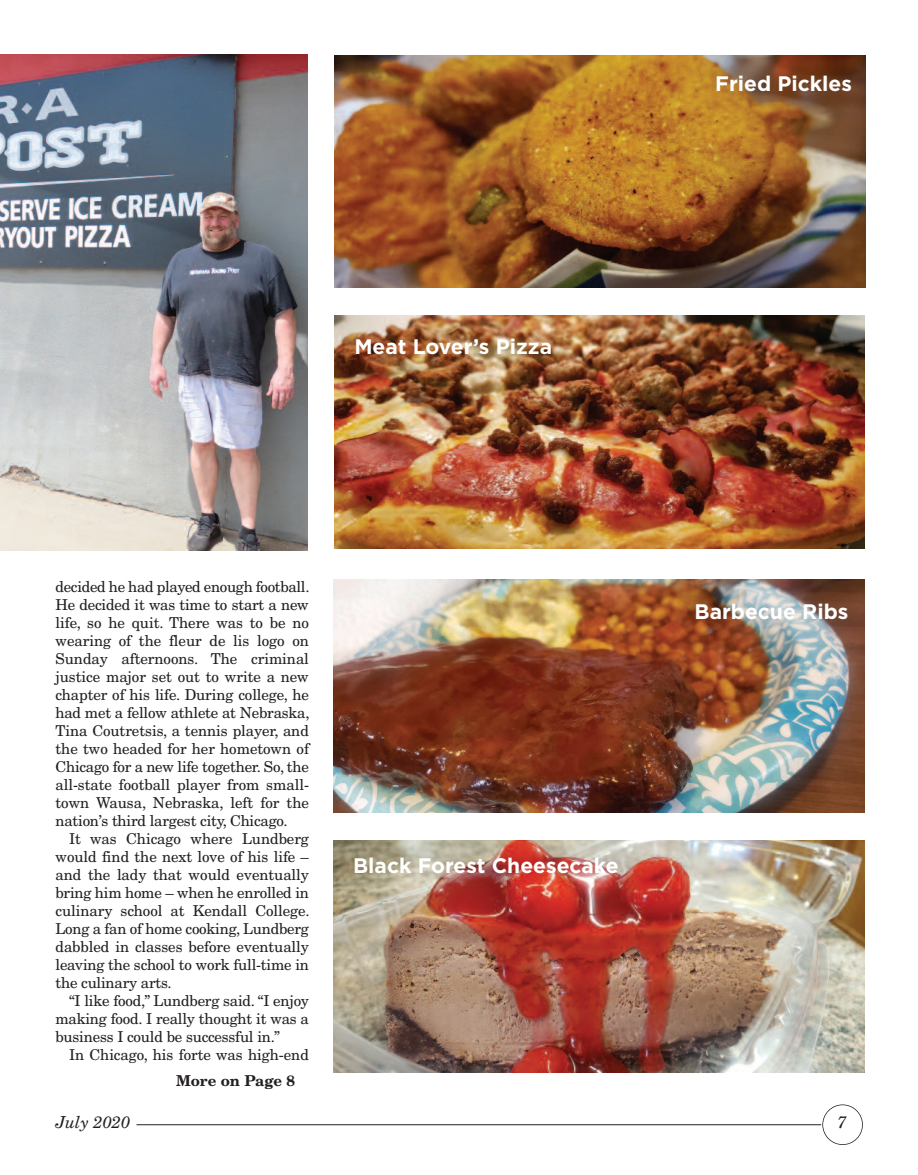
<style>
.page{position:relative;width:918px;height:1175px;background:#fff}
.page>*{position:absolute;margin:0;border:0;box-sizing:border-box;transform-origin:0 0}
.t1{font:700 21px "Gotham";color:#fff}
.t2{font:italic 16.5px "New Century Schlbk";color:#231f20}
.t3{font:15px/18px "New Century Schlbk";letter-spacing:-.015em;color:#231f20;text-align:justify}
.t4{font:700 15px "New Century Schlbk";color:#231f20}
</style>
<div class="page">
<div style="left:822px;top:1104px;width:41px;height:40px;border:2px solid #231f20;border-radius:50%"></div>
<hr style="left:136px;top:1124px;width:685px;height:1px;background:#231f20">
<img style="left:334px;top:55px;width:532px;height:233px">
<img style="left:334px;top:316px;width:531px;height:232px">
<img style="left:334px;top:580px;width:531px;height:232px">
<img style="left:334px;top:840px;width:531px;height:232px">
<img style="left:0;top:54px;width:308px;height:496px">
<h1 class="t1" style="left:715px;top:76px;width:138px">Fried Pickles</h1>
<h1 class="t1" style="left:354px;top:340px;width:199px">Meat Lover’s Pizza</h1>
<p class="t3" style="left:56px;top:579px;width:256px">decided he had played enough football.<br>He decided it was time to start a new life, so he quit. There was to be no wearing of the fleur de lis logo on Sunday afternoons. The criminal justice major set out to write a new chapter of his life. During college, he had met a fellow athlete at Nebraska, Tina Coutretsis, a tennis player, and the two headed for her hometown of Chicago for a new life together. So, the all-state football player from small&shy;town Wausa, Nebraska, left for the nation’s third largest city, Chicago.</p>
<p class="t3" style="left:56px;top:831px;width:256px;text-indent:14px">It was Chicago where Lundberg would find the next love of his life – and the lady that would eventually bring him home – when he enrolled in culinary school at Kendall College.<br>Long a fan of home cooking, Lundberg dabbled in classes before eventually leaving the school to work full-time in the culinary arts.</p>
<p class="t3" style="left:56px;top:993px;width:255px;text-indent:14px">“I like food,” Lundberg said. “I enjoy making food. I really thought it was a business I could be successful in.”</p>
<p class="t3" style="left:69px;top:1047px;width:241px">In Chicago, his forte was high-end</p>
<p class="t4" style="left:176px;top:1074px;width:121px">More on Page 8</p>
<h1 class="t1" style="left:353px;top:857px;width:267px">Black Forest Cheesecake</h1>
<h1 class="t1" style="left:695px;top:604px;width:155px">Barbecue Ribs</h1>
<p class="t2" style="left:55px;top:1115px;width:76px">July 2020</p>
<p class="t2" style="left:837px;top:1116px;width:11px">7</p>
</div>
